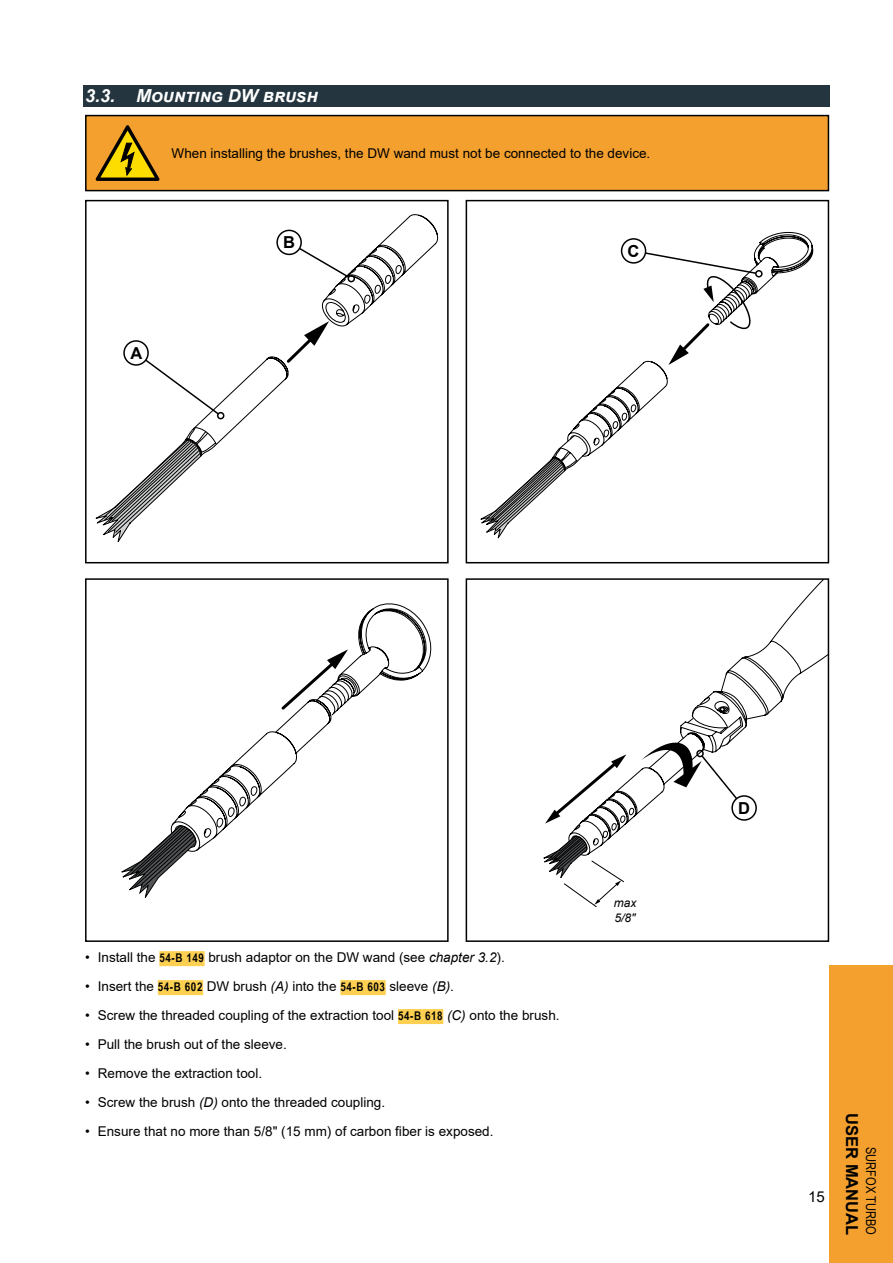
<style>
.page{position:relative;width:893px;height:1263px;background:#fff}
.page>*{position:absolute;margin:0;border:0;box-sizing:border-box;transform-origin:0 0}
.t1{font:italic 700 18px "Arial";color:#fff}
.t2{font:700 16.5px "Arial";color:#000}
.t3{font:15px "Arial";color:#000}
.t4{font:13.5px "Arial";color:#000}
.t5{font:13.5px "Arial Narrow";color:#000}
.t6{font:italic 12px/14.4px "Arial";color:#000}
.s1{font-family:"Arial Narrow";font-weight:700;font-size:12px}
.s2{font-style:italic}
</style>
<div class="page">
<div style="left:829px;top:965px;width:64px;height:298px;background:#f4a02e"></div>
<div style="left:466px;top:578px;width:363px;height:364px;border:2px solid #000"></div>
<svg style="left:121px;top:603px;width:311px;height:295px"></svg>
<div style="left:85px;top:578px;width:364px;height:364px;border:2px solid #000"></div>
<div style="left:466px;top:200px;width:363px;height:363px;border:2px solid #000"></div>
<svg style="left:194px;top:214px;width:245px;height:231px"></svg>
<svg style="left:95px;top:427px;width:122px;height:115px"></svg>
<div style="left:85px;top:200px;width:364px;height:363px;border:2px solid #000"></div>
<svg style="left:142px;top:351px;width:78px;height:65px"></svg>
<div style="left:217px;top:412px;width:7px;height:7px;border:2px solid #000;border-radius:50%"></div>
<div style="left:124px;top:341px;width:24px;height:24px;background:#fff;border-radius:50%"></div>
<div style="left:123px;top:340px;width:26px;height:26px;border:2px solid #000;border-radius:50%"></div>
<svg style="left:480px;top:232px;width:334px;height:307px"></svg>
<div style="left:755px;top:270px;width:8px;height:7px;border:2px solid #000;border-radius:50%"></div>
<div style="left:622px;top:239px;width:24px;height:24px;background:#fff;border-radius:50%"></div>
<div style="left:621px;top:238px;width:25px;height:26px;border:2px solid #000;border-radius:50%"></div>
<svg style="left:287px;top:240px;width:64px;height:39px"></svg>
<div style="left:348px;top:275px;width:7px;height:7px;border:2px solid #000;border-radius:50%"></div>
<div style="left:277px;top:230px;width:24px;height:24px;background:#fff;border-radius:50%"></div>
<div style="left:276px;top:230px;width:26px;height:25px;border:2px solid #000;border-radius:50%"></div>
<svg style="left:539px;top:579px;width:289px;height:329px"></svg>
<div style="left:696px;top:750px;width:8px;height:7px;border:2px solid #000;border-radius:50%"></div>
<div style="left:732px;top:796px;width:24px;height:24px;background:#fff;border-radius:50%"></div>
<div style="left:731px;top:795px;width:26px;height:26px;border:2px solid #000;border-radius:50%"></div>
<div style="left:83px;top:85px;width:746px;height:21px;background:#24353f"></div>
<div style="left:86px;top:116px;width:742px;height:75px;background:#f4a02e"></div>
<div style="left:85px;top:115px;width:744px;height:76px;border:2px solid #000"></div>
<svg style="left:96px;top:125px;width:64px;height:56px"></svg>
<div style="left:159px;top:951px;width:46px;height:15px;background:#fed052"></div>
<div style="left:158px;top:980px;width:45px;height:15px;background:#fed052"></div>
<div style="left:340px;top:980px;width:46px;height:15px;background:#fed052"></div>
<div style="left:398px;top:1009px;width:45px;height:15px;background:#fed052"></div>
<h1 class="t1" style="left:85px;top:84px;width:234px">3.3. Mounting DW brush</h1>
<p class="t4" style="left:172px;top:144px;width:480px">When installing the brushes, the DW wand must not be connected to the device.</p>
<p class="t2" style="left:130px;top:341px;width:13px">A</p>
<p class="t2" style="left:283px;top:231px;width:13px">B</p>
<p class="t2" style="left:628px;top:239px;width:13px">C</p>
<p class="t4" style="left:85px;top:948px;width:421px">• Install the <span class="s1">54-B 149</span> brush adaptor on the DW wand (see <span class="s2">chapter 3.2</span>).</p>
<p class="t4" style="left:85px;top:977px;width:370px">• Insert the <span class="s1">54-B 602</span> DW brush <span class="s2">(A)</span> into the <span class="s1">54-B 603</span> sleeve <span class="s2">(B)</span>.</p>
<p class="t4" style="left:85px;top:1006px;width:476px">• Screw the threaded coupling of the extraction tool <span class="s1">54-B 618</span> <span class="s2">(C)</span> onto the brush.</p>
<p class="t4" style="left:85px;top:1035px;width:203px">• Pull the brush out of the sleeve.</p>
<p class="t4" style="left:85px;top:1064px;width:179px">• Remove the extraction tool.</p>
<p class="t4" style="left:85px;top:1093px;width:302px">• Screw the brush <span class="s2">(D)</span> onto the threaded coupling.</p>
<p class="t4" style="left:85px;top:1122px;width:410px">• Ensure that no more than 5/8" (15 mm) of carbon fiber is exposed.</p>
<p class="t6" style="left:614px;top:896px;width:24px">max<br>5/8"</p>
<p class="t2" style="left:738px;top:796px;width:13px">D</p>
<p class="t3" style="left:808px;top:1186px;width:18px">15</p>
<p class="t2" style="left:864px;top:1113px;width:123px;rotate:90deg">USER MANUAL</p>
<p class="t5" style="left:881px;top:1147px;width:89px;rotate:90deg">SURFOX TURBO</p>
</div>
